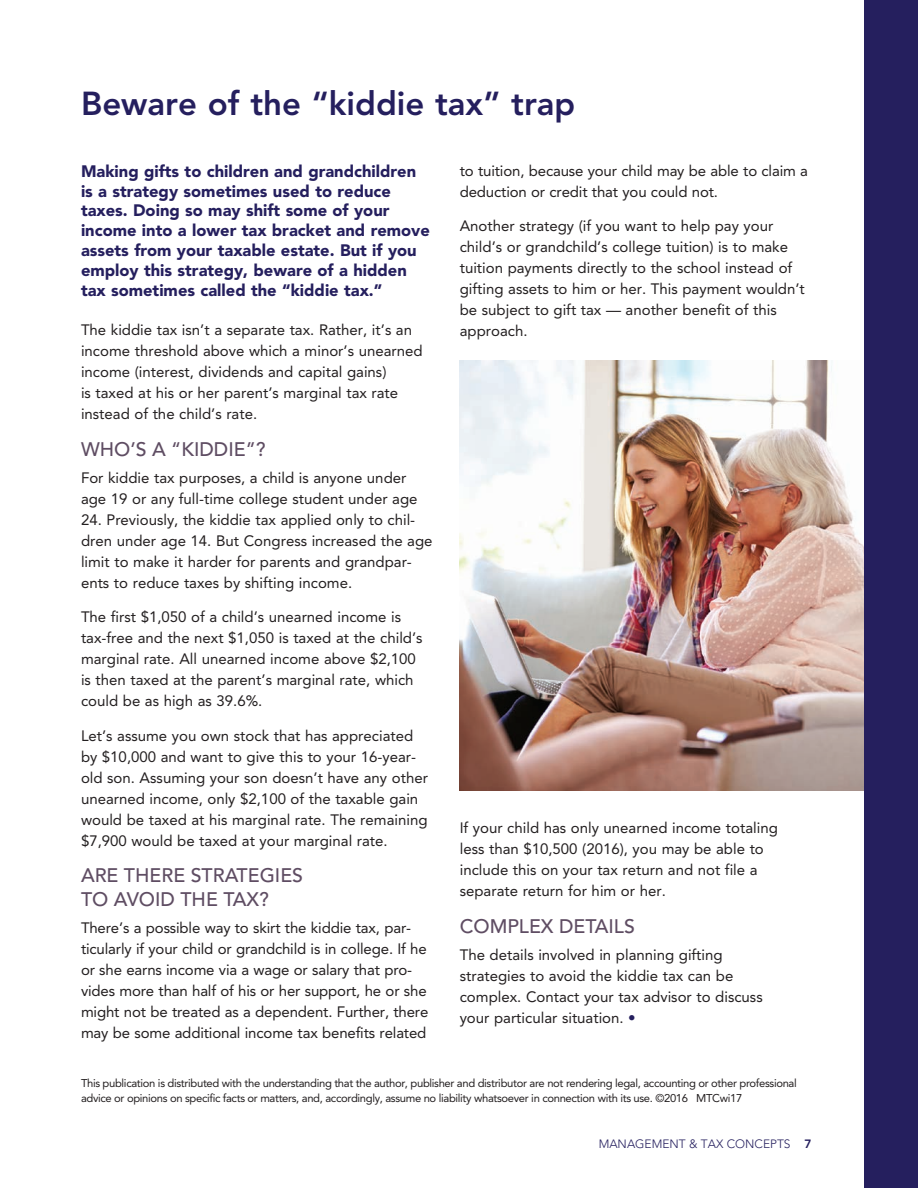
<style>
.page{position:relative;width:918px;height:1188px;background:#fff}
.page>*{position:absolute;margin:0;border:0;box-sizing:border-box;transform-origin:0 0}
.t1{font:800 33px "Avenir LT Std";color:#251f5e}
.t2{font:500 19.5px/23.4px "Avenir LT Std";color:#5f4d63}
.t3{font:900 16.5px/19.8px "Avenir LT Std";color:#251f5e}
.t4{font:15px/21px "Avenir LT Std";color:#231f20}
.t5{font:300 12px "Avenir LT Std";color:#251f5e}
.t6{font:11.25px/15px "Avenir LT Std";letter-spacing:-.03em;color:#231f20}
.s1{color:#251f5e}
.s2{font-weight:800}
</style>
<div class="page">
<img style="left:460px;top:360px;width:404px;height:430px">
<div style="left:864px;top:0;width:54px;height:1188px;background:#251f5e"></div>
<h1 class="t1" style="left:81px;top:84px;width:496px">Beware of the “kiddie tax” trap</h1>
<p class="t3" style="left:81px;top:161px;width:350px">Making gifts to children and grandchildren is a strategy sometimes used to reduce taxes. Doing so may shift some of your income into a lower tax bracket and remove assets from your taxable estate. But if you employ this strategy, beware of a hidden tax sometimes called the “kiddie tax.”</p>
<p class="t4" style="left:81px;top:319px;width:343px">The kiddie tax isn’t a separate tax. Rather, it’s an income threshold above which a minor’s unearned income (interest, dividends and capital gains)<br>is taxed at his or her parent’s marginal tax rate instead of the child’s rate.</p>
<h2 class="t2" style="left:81px;top:438px;width:186px">WHO’S A “KIDDIE”?</h2>
<p class="t4" style="left:81px;top:467px;width:338px">For kiddie tax purposes, a child is anyone under age 19 or any full-time college student under age</p>
<p class="t4" style="left:81px;top:509px;width:353px">24. Previously, the kiddie tax applied only to chil&shy;dren under age 14. But Congress increased the age limit to make it harder for parents and grandpar&shy;ents to reduce taxes by shifting income.</p>
<p class="t4" style="left:81px;top:606px;width:343px">The first $1,050 of a child’s unearned income is tax-free and the next $1,050 is taxed at the child’s marginal rate. All unearned income above $2,100 is then taxed at the parent’s marginal rate, which could be as high as 39.6%.</p>
<p class="t4" style="left:81px;top:725px;width:348px">Let’s assume you own stock that has appreciated by $10,000 and want to give this to your 16-year&shy;old son. Assuming your son doesn’t have any other unearned income, only $2,100 of the taxable gain would be taxed at his marginal rate. The remaining $7,900 would be taxed at your marginal rate.</p>
<h2 class="t2" style="left:81px;top:865px;width:224px">ARE THERE STRATEGIES<br>TO AVOID THE TAX?</h2>
<p class="t4" style="left:81px;top:917px;width:349px">There’s a possible way to skirt the kiddie tax, par&shy;ticularly if your child or grandchild is in college. If he or she earns income via a wage or salary that pro&shy;vides more than half of his or her support, he or she might not be treated as a dependent. Further, there may be some additional income tax benefits related</p>
<p class="t4" style="left:460px;top:160px;width:350px">to tuition, because your child may be able to claim a deduction or credit that you could not.</p>
<p class="t4" style="left:460px;top:216px;width:347px">Another strategy (if you want to help pay your child’s or grandchild’s college tuition) is to make tuition payments directly to the school instead of gifting assets to him or her. This payment wouldn’t be subject to gift tax — another benefit of this approach.</p>
<p class="t4" style="left:460px;top:817px;width:320px">If your child has only unearned income totaling less than $10,500 (2016), you may be able to include this on your tax return and not file a separate return for him or her.</p>
<h2 class="t2" style="left:460px;top:915px;width:177px">COMPLEX DETAILS</h2>
<p class="t4" style="left:460px;top:944px;width:304px">The details involved in planning gifting strategies to avoid the kiddie tax can be complex. Contact your tax advisor to discuss your particular situation. <span class="s1">•</span></p>
<p class="t6" style="left:81px;top:1076px;width:717px">This publication is distributed with the understanding that the author, publisher and distributor are not rendering legal, accounting or other professional advice or opinions on specific facts or matters, and, accordingly, assume no liability whatsoever in connection with its use. ©2016 MTCwi17</p>
<p class="t5" style="left:599px;top:1136px;width:214px">MANAGEMENT &amp; TAX CONCEPTS <span class="s2">7</span></p>
</div>
